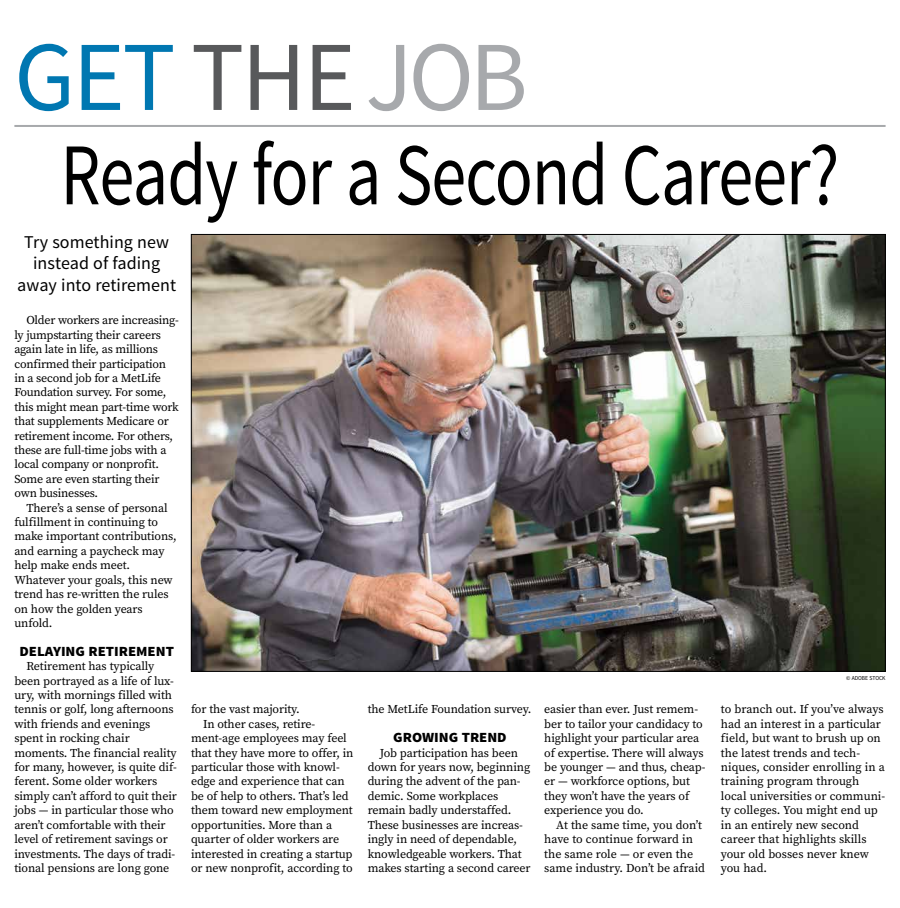
<style>
.page{position:relative;width:900px;height:908px;background:#fff}
.page>*{position:absolute;margin:0;border:0;box-sizing:border-box;transform-origin:0 0}
.t1{font:99px "Source Sans Pro";letter-spacing:-.02em;color:#0077b1}
.t2{font:88px "Source Sans Pro";letter-spacing:-.015em;color:#000;scale:.8 1}
.t3{font:18px/21.6px "Source Sans Pro";letter-spacing:.005em;color:#000;text-align:center}
.t4{font:900 14px "Source Sans Pro";color:#000;scale:1.05 1}
.t5{font:12px/14.4px "Source Serif Pro";letter-spacing:-.01em;color:#000}
.t6{font:6px "Source Sans Pro";color:#000;scale:.95 1}
.s1{color:#58595b}
.s2{color:#a7a9ac}
</style>
<div class="page">
<hr style="left:14px;top:125px;width:872px;height:2px;background:#a7a9ac">
<img style="left:193px;top:236px;width:691px;height:433px">
<h1 class="t1" style="left:14px;top:16px;width:515px">GET <span class="s1">THE</span><span class="s2">JOB</span></h1>
<h2 class="t2" style="left:61px;top:120px;width:975px">Ready for a Second Career?</h2>
<h3 class="t3" style="left:17px;top:231px;width:160px">Try something new instead of fading away into retirement</h3>
<p class="t5" style="left:14px;top:313px;width:166px;text-indent:12px">Older workers are increasing&shy;ly jumpstarting their careers again late in life, as millions confirmed their participation in a second job for a MetLife<br>Foundation survey. For some, this might mean part-time work that supplements Medicare or retirement income. For others, these are full-time jobs with a local company or nonprofit.<br>Some are even starting their own businesses.</p>
<p class="t5" style="left:14px;top:500px;width:164px;text-indent:12px">There’s a sense of personal fulfillment in continuing to make important contributions, and earning a paycheck may help make ends meet.<br>Whatever your goals, this new trend has re-written the rules on how the golden years unfold.</p>
<p class="t4" style="left:19px;top:641px;width:149px">DELAYING RETIREMENT</p>
<p class="t5" style="left:14px;top:658px;width:164px;text-indent:12px">Retirement has typically been portrayed as a life of lux&shy;ury, with mornings filled with tennis or golf, long afternoons with friends and evenings spent in rocking chair moments. The financial reality for many, however, is quite dif&shy;ferent. Some older workers simply can’t afford to quit their jobs — in particular those who aren’t comfortable with their level of retirement savings or investments. The days of tradi&shy;tional pensions are long gone</p>
<p class="t6" style="left:846px;top:674px;width:43px">© ADOBE STOCK</p>
<p class="t5" style="left:368px;top:702px;width:165px">the MetLife Foundation survey.</p>
<p class="t4" style="left:393px;top:728px;width:110px">GROWING TREND</p>
<p class="t5" style="left:368px;top:745px;width:164px;text-indent:12px">Job participation has been down for years now, beginning during the advent of the pan&shy;demic. Some workplaces remain badly understaffed.<br>These businesses are increas&shy;ingly in need of dependable, knowledgeable workers. That makes starting a second career</p>
<p class="t5" style="left:191px;top:702px;width:110px">for the vast majority.</p>
<p class="t5" style="left:203px;top:716px;width:114px">In other cases, retire-</p>
<p class="t5" style="left:191px;top:730px;width:157px">ment-age employees may feel</p>
<p class="t5" style="left:191px;top:745px;width:164px">that they have more to offer, in</p>
<p class="t5" style="left:191px;top:759px;width:150px">particular those with knowl-</p>
<p class="t5" style="left:191px;top:774px;width:155px">edge and experience that can</p>
<p class="t5" style="left:191px;top:788px;width:159px">be of help to others. That’s led</p>
<p class="t5" style="left:191px;top:802px;width:163px">them toward new employment</p>
<p class="t5" style="left:191px;top:817px;width:143px">opportunities. More than a</p>
<p class="t5" style="left:191px;top:831px;width:150px">quarter of older workers are</p>
<p class="t5" style="left:191px;top:846px;width:163px">interested in creating a startup</p>
<p class="t5" style="left:191px;top:860px;width:163px">or new nonprofit, according to</p>
<p class="t5" style="left:721px;top:702px;width:166px">to branch out. If you’ve always had an interest in a particular field, but want to brush up on the latest trends and tech&shy;niques, consider enrolling in a training program through local universities or communi&shy;ty colleges. You might end up in an entirely new second career that highlights skills your old bosses never knew you had.</p>
<p class="t5" style="left:544px;top:702px;width:163px">easier than ever. Just remem&shy;ber to tailor your candidacy to highlight your particular area of expertise. There will always be younger — and thus, cheap&shy;er — workforce options, but they won’t have the years of experience you do.</p>
<p class="t5" style="left:544px;top:817px;width:162px;text-indent:12px">At the same time, you don’t have to continue forward in the same role — or even the same industry. Don’t be afraid</p>
</div>
